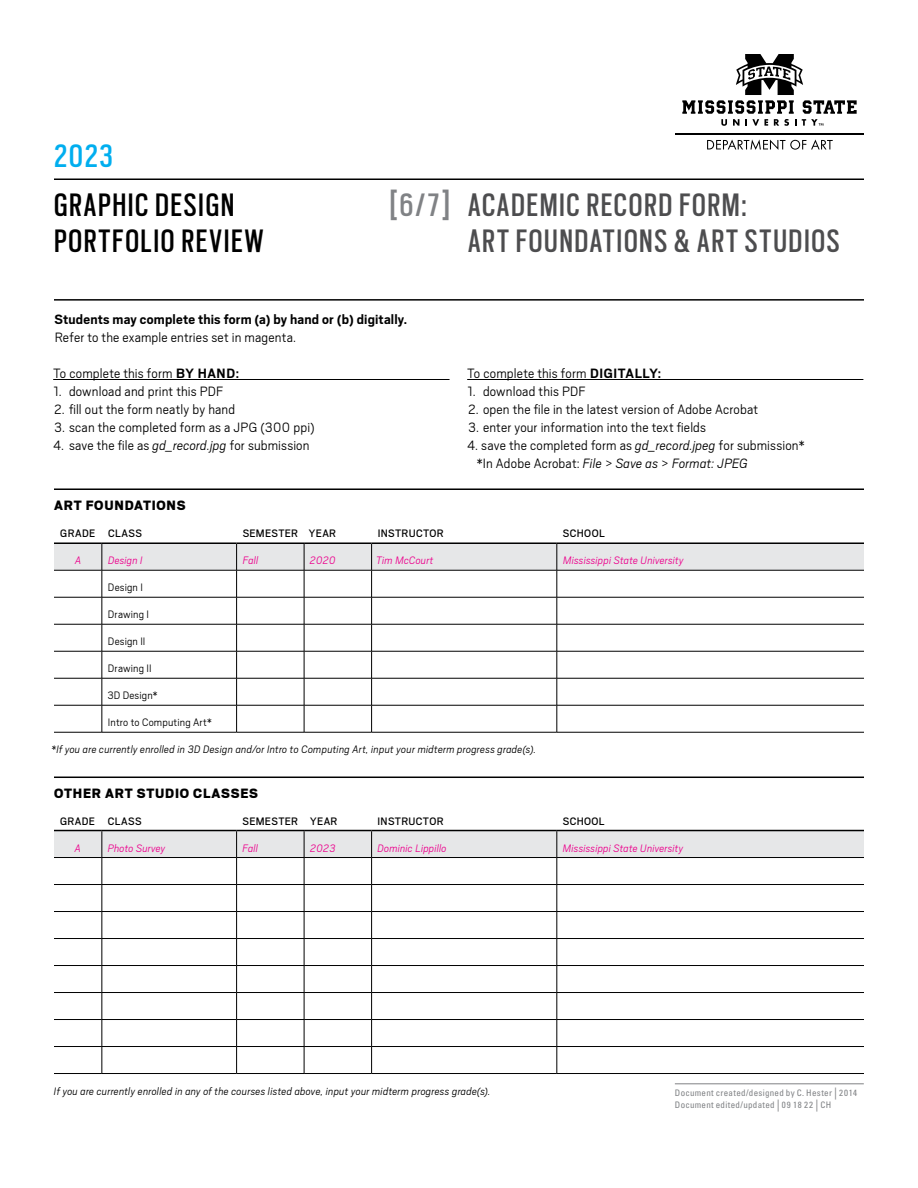
<style>
.page{position:relative;width:918px;height:1188px;background:#fff}
.page>*{position:absolute;margin:0;border:0;box-sizing:border-box;transform-origin:0 0}
.t1{font:36px/36px "Scout Cond";letter-spacing:.045em;color:#4d4d4f}
.t2{font:36px "Scout Cond";letter-spacing:.05em;color:#000}
.t3{font:36px "Scout Cond";color:#808285}
.t4{font:36px "Scout Cond";color:#00aeef}
.t5{font:300 15px/18px "Scout";letter-spacing:.01em;color:#000}
.t6{font:700 15px "Scout";letter-spacing:.01em;color:#000}
.t7{font:900 15px "Scout";letter-spacing:.05em;color:#000}
.t8{font:italic 300 12px "Scout";letter-spacing:.015em;color:#000}
.t9{font:italic 300 12px "Scout";letter-spacing:.01em;color:#ec008c}
.t10{font:12px "Scout";letter-spacing:.03em;color:#000}
.t11{font:300 12px "Scout";letter-spacing:.015em;color:#000}
.t12{font:condensed 9px/12px "Univers LT Pro";letter-spacing:.035em;color:#808285}
.s1{font-size:39px}
.s2{font-weight:700}
.s3{font-style:italic}
.s4{font-size:12px}
</style>
<div class="page">
<hr style="left:53px;top:379px;width:397px;height:1px;background:#000">
<svg style="left:54px;top:544px;width:810px;height:188px"></svg>
<hr style="left:54px;top:732px;width:48px;height:1px;background:#000">
<hr style="left:102px;top:732px;width:135px;height:1px;background:#000">
<hr style="left:237px;top:732px;width:67px;height:1px;background:#000">
<hr style="left:304px;top:732px;width:68px;height:1px;background:#000">
<hr style="left:372px;top:732px;width:185px;height:1px;background:#000">
<hr style="left:557px;top:732px;width:307px;height:1px;background:#000">
<hr style="left:54px;top:542px;width:48px;height:2px;background:#000">
<hr style="left:102px;top:542px;width:135px;height:2px;background:#000">
<hr style="left:237px;top:542px;width:67px;height:2px;background:#000">
<hr style="left:304px;top:542px;width:68px;height:2px;background:#000">
<hr style="left:372px;top:542px;width:185px;height:2px;background:#000">
<hr style="left:557px;top:542px;width:307px;height:2px;background:#000">
<svg style="left:54px;top:831px;width:810px;height:242px"></svg>
<hr style="left:54px;top:1073px;width:48px;height:1px;background:#000">
<hr style="left:102px;top:1073px;width:135px;height:1px;background:#000">
<hr style="left:237px;top:1073px;width:67px;height:1px;background:#000">
<hr style="left:304px;top:1073px;width:68px;height:1px;background:#000">
<hr style="left:372px;top:1073px;width:185px;height:1px;background:#000">
<hr style="left:557px;top:1073px;width:307px;height:1px;background:#000">
<hr style="left:54px;top:830px;width:48px;height:1px;background:#000">
<hr style="left:102px;top:830px;width:135px;height:1px;background:#000">
<hr style="left:237px;top:830px;width:67px;height:1px;background:#000">
<hr style="left:304px;top:830px;width:68px;height:1px;background:#000">
<hr style="left:372px;top:830px;width:185px;height:1px;background:#000">
<hr style="left:557px;top:830px;width:307px;height:1px;background:#000">
<svg style="left:707px;top:139px;width:126px;height:11px"></svg>
<hr style="left:675px;top:133px;width:189px;height:2px;background:#000">
<svg style="left:682px;top:54px;width:175px;height:72px"></svg>
<hr style="left:54px;top:299px;width:810px;height:2px;background:#000">
<hr style="left:54px;top:488px;width:810px;height:2px;background:#000">
<hr style="left:54px;top:777px;width:810px;height:1px;background:#000">
<hr style="left:467px;top:379px;width:396px;height:1px;background:#000">
<hr style="left:675px;top:1084px;width:189px;height:1px;background:#808285">
<hr style="left:54px;top:178px;width:810px;height:2px;background:#000">
<h1 class="t4" style="left:54px;top:132px;width:61px">2023</h1>
<h1 class="t2" style="left:54px;top:181px;width:182px">GRAPHIC DESIGN</h1>
<h1 class="t3" style="left:389px;top:181px;width:62px"><span class="s1">[</span>6/7<span class="s1">]</span></h1>
<h1 class="t2" style="left:54px;top:217px;width:211px">PORTFOLIO REVIEW</h1>
<h1 class="t1" style="left:468px;top:185px;width:373px">ACADEMIC RECORD FORM:<br>ART FOUNDATIONS &amp; ART STUDIOS</h1>
<p class="t6" style="left:54px;top:310px;width:354px">Students may complete this form (a) by hand or (b) digitally.</p>
<p class="t5" style="left:55px;top:328px;width:243px">Refer to the example entries set in magenta.</p>
<p class="t5" style="left:53px;top:364px;width:187px">To complete this form <span class="s2">BY HAND:</span></p>
<p class="t5" style="left:53px;top:382px;width:171px">1. download and print this PDF</p>
<p class="t5" style="left:54px;top:400px;width:183px">2. fill out the form neatly by hand</p>
<p class="t5" style="left:54px;top:418px;width:262px">3. scan the completed form as a JPG (300 ppi)</p>
<p class="t5" style="left:53px;top:436px;width:258px">4. save the file as <span class="s3">gd_record.jpg</span> for submission</p>
<p class="t5" style="left:467px;top:364px;width:195px">To complete this form <span class="s2">DIGITALLY:</span></p>
<p class="t5" style="left:467px;top:382px;width:120px">1. download this PDF</p>
<p class="t5" style="left:468px;top:400px;width:292px">2. open the file in the latest version of Adobe Acrobat</p>
<p class="t5" style="left:468px;top:418px;width:239px">3. enter your information into the text fields</p>
<p class="t5" style="left:477px;top:436px;width:329px;text-indent:-10px">4. save the completed form as <span class="s3">gd_record.jpeg</span> for submission* *In Adobe Acrobat: <span class="s3">File</span> &gt; <span class="s3">Save as</span> &gt; <span class="s3">Format: JPEG</span></p>
<p class="t7" style="left:54px;top:496px;width:133px">ART FOUNDATIONS</p>
<p class="t10" style="left:60px;top:526px;width:83px">GRADE CLASS</p>
<p class="t10" style="left:243px;top:526px;width:95px">SEMESTER YEAR</p>
<p class="t10" style="left:378px;top:526px;width:68px">INSTRUCTOR</p>
<p class="t10" style="left:563px;top:526px;width:43px">SCHOOL</p>
<p class="t9" style="left:75px;top:553px;width:8px">A</p>
<p class="t9" style="left:108px;top:553px;width:36px">Design I</p>
<p class="t9" style="left:243px;top:553px;width:17px">Fall</p>
<p class="t9" style="left:310px;top:553px;width:27px">2020</p>
<p class="t9" style="left:376px;top:553px;width:59px">Tim McCourt</p>
<p class="t9" style="left:563px;top:553px;width:122px">Mississippi State University</p>
<p class="t11" style="left:108px;top:580px;width:36px">Design I</p>
<p class="t11" style="left:108px;top:607px;width:43px">Drawing I</p>
<p class="t11" style="left:108px;top:634px;width:39px">Design II</p>
<p class="t11" style="left:108px;top:661px;width:45px">Drawing II</p>
<p class="t11" style="left:107px;top:688px;width:52px">3D Design*</p>
<p class="t11" style="left:108px;top:715px;width:106px">Intro to Computing Art*</p>
<p class="t8" style="left:52px;top:742px;width:486px">*If you are currently enrolled in 3D Design and/or Intro to Computing Art, input your midterm progress grade(s).</p>
<p class="t7" style="left:54px;top:783px;width:206px">OTHER ART STUDIO CLASSES</p>
<p class="t10" style="left:60px;top:813px;width:83px">GRADE CLASS</p>
<p class="t10" style="left:243px;top:813px;width:96px">SEMESTER YEAR</p>
<p class="t10" style="left:378px;top:813px;width:68px">INSTRUCTOR</p>
<p class="t10" style="left:563px;top:813px;width:43px">SCHOOL</p>
<p class="t9" style="left:75px;top:840px;width:8px">A</p>
<p class="t9" style="left:108px;top:840px;width:59px">Photo Survey</p>
<p class="t9" style="left:243px;top:840px;width:17px">Fall</p>
<p class="t9" style="left:310px;top:840px;width:27px">2023</p>
<p class="t9" style="left:378px;top:840px;width:71px">Dominic Lippillo</p>
<p class="t9" style="left:563px;top:840px;width:122px">Mississippi State University</p>
<p class="t8" style="left:54px;top:1083px;width:438px">If you are currently enrolled in any of the courses listed above, input your midterm progress grade(s).</p>
<p class="t12" style="left:675px;top:1086px;width:184px">Document created/designed by C. Hester <span class="s4">|</span> 2014<br>Document edited/updated <span class="s4">|</span> 09 18 22 <span class="s4">|</span> CH</p>
</div>
